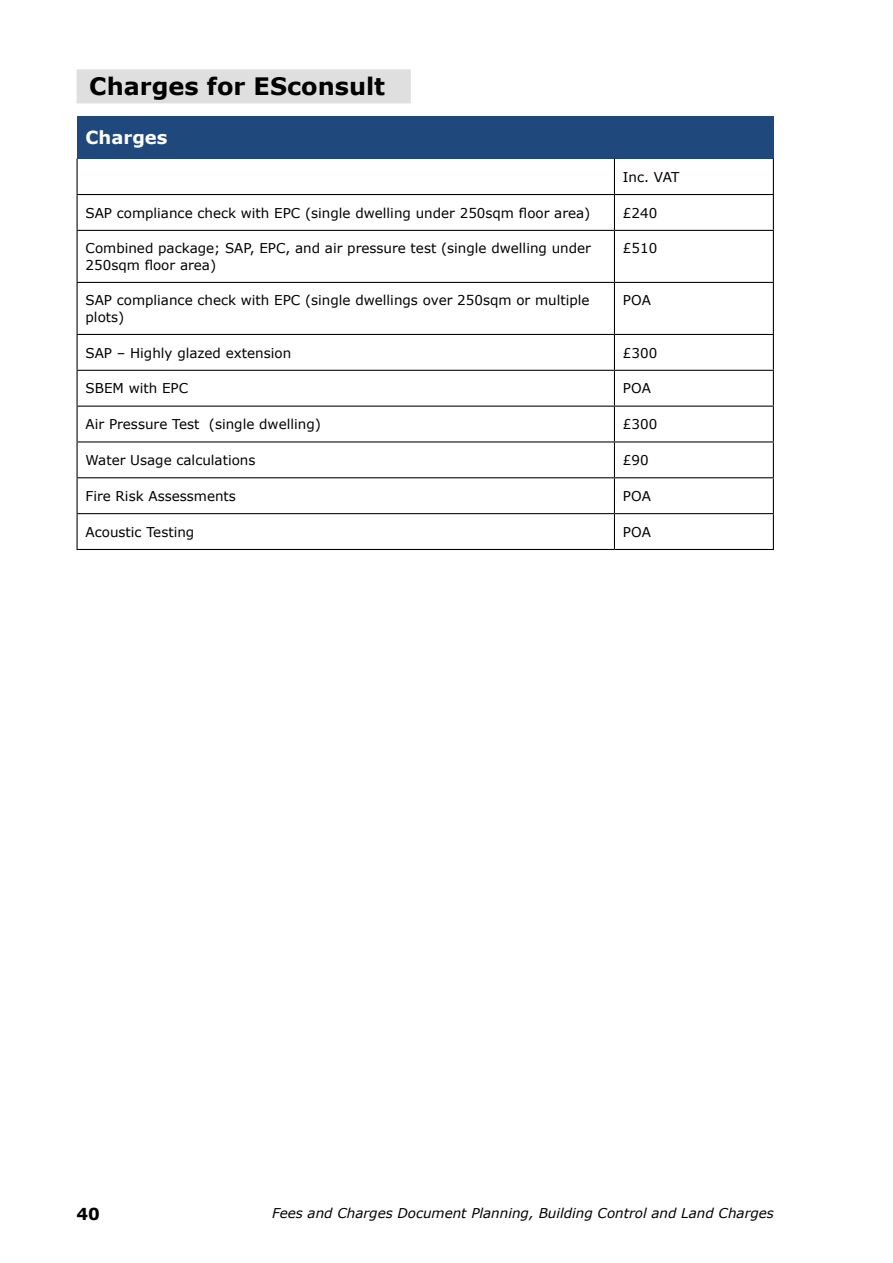
<style>
.page{position:relative;width:893px;height:1263px;background:#fff}
.page>*{position:absolute;margin:0;border:0;box-sizing:border-box;transform-origin:0 0}
.t1{font:700 24px "Verdana";color:#000}
.t2{font:700 18px "Verdana";color:#fff}
.t3{font:700 16.5px "Verdana";color:#000}
.t4{font:13.5px/16.2px "Verdana";color:#000}
.t5{font:italic 13.5px "Verdana";color:#000}
</style>
<div class="page">
<div style="left:77px;top:69px;width:334px;height:34px;background:#dfdfdf"></div>
<div style="left:77px;top:116px;width:696px;height:43px;background:#1f497d"></div>
<hr style="left:77px;top:230px;width:537px;height:1px;background:#000">
<hr style="left:614px;top:230px;width:160px;height:1px;background:#000">
<hr style="left:77px;top:282px;width:537px;height:1px;background:#000">
<hr style="left:614px;top:282px;width:160px;height:1px;background:#000">
<hr style="left:77px;top:334px;width:537px;height:1px;background:#000">
<hr style="left:77px;top:335px;width:1px;height:35px;background:#000">
<hr style="left:614px;top:334px;width:160px;height:1px;background:#000">
<hr style="left:614px;top:335px;width:1px;height:35px;background:#000">
<hr style="left:773px;top:335px;width:1px;height:35px;background:#000">
<hr style="left:77px;top:370px;width:537px;height:1px;background:#000">
<hr style="left:77px;top:371px;width:1px;height:35px;background:#000">
<hr style="left:614px;top:370px;width:160px;height:1px;background:#000">
<hr style="left:614px;top:371px;width:1px;height:35px;background:#000">
<hr style="left:773px;top:371px;width:1px;height:35px;background:#000">
<hr style="left:77px;top:406px;width:537px;height:1px;background:#000">
<hr style="left:77px;top:407px;width:1px;height:34px;background:#000">
<hr style="left:614px;top:406px;width:160px;height:1px;background:#000">
<hr style="left:614px;top:407px;width:1px;height:34px;background:#000">
<hr style="left:773px;top:407px;width:1px;height:34px;background:#000">
<hr style="left:77px;top:441px;width:537px;height:1px;background:#000">
<hr style="left:77px;top:442px;width:1px;height:35px;background:#000">
<hr style="left:614px;top:441px;width:160px;height:1px;background:#000">
<hr style="left:614px;top:442px;width:1px;height:35px;background:#000">
<hr style="left:773px;top:442px;width:1px;height:35px;background:#000">
<hr style="left:77px;top:477px;width:537px;height:1px;background:#000">
<hr style="left:77px;top:478px;width:1px;height:35px;background:#000">
<hr style="left:614px;top:477px;width:160px;height:1px;background:#000">
<hr style="left:614px;top:478px;width:1px;height:35px;background:#000">
<hr style="left:773px;top:478px;width:1px;height:35px;background:#000">
<hr style="left:77px;top:513px;width:537px;height:1px;background:#000">
<hr style="left:77px;top:514px;width:1px;height:35px;background:#000">
<hr style="left:614px;top:513px;width:160px;height:1px;background:#000">
<hr style="left:614px;top:514px;width:1px;height:35px;background:#000">
<hr style="left:773px;top:514px;width:1px;height:35px;background:#000">
<hr style="left:77px;top:549px;width:537px;height:1px;background:#000">
<hr style="left:614px;top:549px;width:160px;height:1px;background:#000">
<hr style="left:77px;top:159px;width:1px;height:35px;background:#000">
<hr style="left:614px;top:159px;width:1px;height:35px;background:#000">
<hr style="left:773px;top:159px;width:1px;height:35px;background:#000">
<hr style="left:77px;top:194px;width:537px;height:1px;background:#000">
<hr style="left:77px;top:195px;width:1px;height:35px;background:#000">
<hr style="left:614px;top:194px;width:160px;height:1px;background:#000">
<hr style="left:614px;top:195px;width:1px;height:35px;background:#000">
<hr style="left:773px;top:195px;width:1px;height:35px;background:#000">
<hr style="left:77px;top:231px;width:1px;height:51px;background:#000">
<hr style="left:614px;top:231px;width:1px;height:51px;background:#000">
<hr style="left:773px;top:231px;width:1px;height:51px;background:#000">
<hr style="left:77px;top:283px;width:1px;height:51px;background:#000">
<hr style="left:614px;top:283px;width:1px;height:51px;background:#000">
<hr style="left:773px;top:283px;width:1px;height:51px;background:#000">
<h1 class="t1" style="left:89px;top:69px;width:297px">Charges for ESconsult</h1>
<h2 class="t2" style="left:86px;top:125px;width:84px">Charges</h2>
<p class="t4" style="left:623px;top:169px;width:58px">Inc. VAT</p>
<p class="t4" style="left:86px;top:204px;width:506px">SAP compliance check with EPC (single dwelling under 250sqm floor area)</p>
<p class="t4" style="left:623px;top:204px;width:36px">£240</p>
<p class="t4" style="left:86px;top:240px;width:507px">Combined package; SAP, EPC, and air pressure test (single dwelling under<br>250sqm floor area)</p>
<p class="t4" style="left:623px;top:240px;width:36px">£510</p>
<p class="t4" style="left:86px;top:292px;width:506px">SAP compliance check with EPC (single dwellings over 250sqm or multiple plots)</p>
<p class="t4" style="left:623px;top:292px;width:29px">POA</p>
<p class="t4" style="left:86px;top:344px;width:207px">SAP – Highly glazed extension</p>
<p class="t4" style="left:623px;top:344px;width:36px">£300</p>
<p class="t4" style="left:86px;top:380px;width:104px">SBEM with EPC</p>
<p class="t4" style="left:623px;top:380px;width:29px">POA</p>
<p class="t4" style="left:86px;top:416px;width:237px">Air Pressure Test (single dwelling)</p>
<p class="t4" style="left:623px;top:416px;width:36px">£300</p>
<p class="t4" style="left:86px;top:452px;width:171px">Water Usage calculations</p>
<p class="t4" style="left:623px;top:452px;width:27px">£90</p>
<p class="t4" style="left:86px;top:488px;width:152px">Fire Risk Assessments</p>
<p class="t4" style="left:623px;top:488px;width:29px">POA</p>
<p class="t4" style="left:86px;top:523px;width:110px">Acoustic Testing</p>
<p class="t4" style="left:623px;top:523px;width:29px">POA</p>
<p class="t3" style="left:77px;top:1202px;width:25px">40</p>
<p class="t5" style="left:272px;top:1204px;width:503px">Fees and Charges Document Planning, Building Control and Land Charges</p>
</div>
